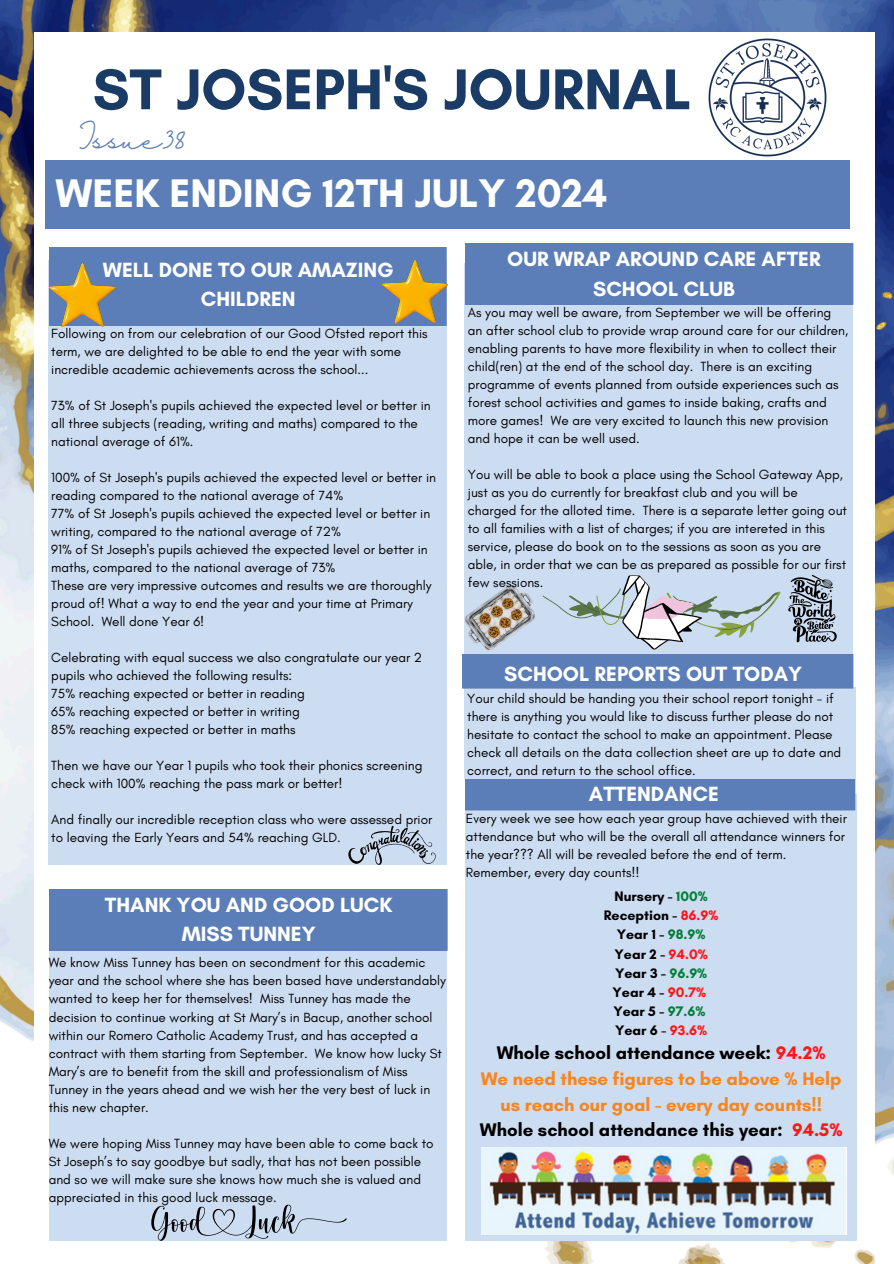
<style>
.page{position:relative;width:894px;height:1264px;background:#fff}
.page>*{position:absolute;margin:0;border:0;box-sizing:border-box;transform-origin:0 0}
.t1{font:700 58.5px "Glacial Indifference";color:#1a3b65}
.t2{font:700 40.65px "Glacial Indifference";color:#fff}
.t3{font:23.7px "Halimun";color:#5c7eb8}
.t4{font:700 21px/29.2px "Glacial Indifference";color:#fff;text-align:center}
.t5{font:700 18.6px "Glacial Indifference";color:#f6861f}
.t6{font:700 18.6px "Glacial Indifference";color:#000}
.t7{font:700 18.6px "Glacial Indifference";color:#ff1616}
.t8{font:700 14.1px/19.2px "Glacial Indifference";color:#000;text-align:center}
.t9{font:13.5px/18px "Glacial Indifference";color:#000}
.s1{color:#008037}
.s2{color:#ff1616}
.s3{color:#420a08}
</style>
<div class="page">
<img style="left:0;top:0;width:893px;height:1263px">
<div style="left:34px;top:32px;width:840px;height:1199px;background:#fff"></div>
<div style="left:45px;top:160px;width:804px;height:69px;background:#5c7eb8"></div>
<img style="left:875px;top:260px;width:18px;height:334px">
<img style="left:708px;top:38px;width:118px;height:118px">
<div style="left:49px;top:906px;width:397px;height:334px;background:#ccdcf1"></div>
<div style="left:465px;top:794px;width:391px;height:446px;background:#ccdcf1"></div>
<img style="left:481px;top:1147px;width:365px;height:87px">
<div style="left:465px;top:778px;width:390px;height:32px;background:#5c7eb8"></div>
<div style="left:464px;top:264px;width:388px;height:390px;background:#ccdcf1"></div>
<div style="left:464px;top:243px;width:389px;height:62px;background:#5c7eb8"></div>
<div style="left:49px;top:260px;width:397px;height:604px;background:#ccdcf1"></div>
<div style="left:49px;top:889px;width:398px;height:61px;background:#5c7eb8"></div>
<svg style="left:151px;top:1204px;width:195px;height:36px"></svg>
<div style="left:464px;top:687px;width:391px;height:91px;background:#ccdcf1"></div>
<svg style="left:462px;top:575px;width:391px;height:113px"></svg>
<div style="left:49px;top:247px;width:397px;height:79px;background:#5c7eb8"></div>
<svg style="left:348px;top:825px;width:88px;height:40px"></svg>
<img style="left:50px;top:263px;width:65px;height:63px">
<img style="left:382px;top:260px;width:65px;height:63px">
<p class="t1" style="left:93px;top:54px;width:600px">ST JOSEPH'S JOURNAL</p>
<h4 class="t3" style="left:78px;top:127px;width:109px">Issue38</h4>
<p class="t2" style="left:55px;top:168px;width:553px">WEEK ENDING 12TH JULY 2024</p>
<h2 class="t4" style="left:232px;top:242px;width:16px">A</h2>
<p class="t4" style="left:103px;top:255px;width:292px">WELL DONE TO OUR AMAZING<br>CHILDREN</p>
<p class="t9" style="left:51px;top:324px;width:378px">Following on from our celebration of our Good Ofsted report this term, we are delighted to be able to end the year with some incredible academic achievements across the school...</p>
<p class="t9" style="left:51px;top:396px;width:381px">73% of St Joseph's pupils achieved the expected level or better in all three subjects (reading, writing and maths) compared to the national average of 61%.</p>
<p class="t9" style="left:51px;top:468px;width:386px">100% of St Joseph's pupils achieved the expected level or better in reading compared to the national average of 74%</p>
<p class="t9" style="left:51px;top:504px;width:380px">77% of St Joseph's pupils achieved the expected level or better in writing, compared to the national average of 72%</p>
<p class="t9" style="left:51px;top:540px;width:378px">91% of St Joseph's pupils achieved the expected level or better in maths, compared to the national average of 73%</p>
<p class="t9" style="left:51px;top:576px;width:381px">These are very impressive outcomes and results we are thoroughly proud of! What a way to end the year and your time at Primary<br>School. Well done Year 6!</p>
<p class="t9" style="left:51px;top:648px;width:372px">Celebrating with equal success we also congratulate our year 2 pupils who achieved the following results:</p>
<p class="t9" style="left:51px;top:684px;width:255px">75% reaching expected or better in reading</p>
<p class="t9" style="left:51px;top:702px;width:250px">65% reaching expected or better in writing</p>
<p class="t9" style="left:51px;top:720px;width:245px">85% reaching expected or better in maths</p>
<p class="t9" style="left:51px;top:756px;width:372px">Then we have our Year 1 pupils who took their phonics screening check with 100% reaching the pass mark or better!</p>
<p class="t9" style="left:51px;top:810px;width:382px">And finally our incredible reception class who were assessed prior to leaving the Early Years and 54% reaching GLD.</p>
<h4 class="t4" style="left:105px;top:890px;width:289px">THANK YOU AND GOOD LUCK<br>MISS TUNNEY</h4>
<h4 class="t9" style="left:49px;top:953px;width:398px">We know Miss Tunney has been on secondment for this academic year and the school where she has been based have understandably wanted to keep her for themselves! Miss Tunney has made the decision to continue working at St Mary’s in Bacup, another school within our Romero Catholic Academy Trust, and has accepted a contract with them starting from September. We know how lucky St Mary’s are to benefit from the skill and professionalism of Miss Tunney in the years ahead and we wish her the very best of luck in this new chapter.</h4>
<p class="t9" style="left:49px;top:1133px;width:386px">We were hoping Miss Tunney may have been able to come back to St Joseph’s to say goodbye but sadly, that has not been possible and so we will make sure she knows how much she is valued and appreciated in this good luck message.</p>
<p class="t4" style="left:507px;top:244px;width:315px">OUR WRAP AROUND CARE AFTER<br>SCHOOL CLUB</p>
<h4 class="t9" style="left:467px;top:303px;width:382px">As you may well be aware, from September we will be offering an after school club to provide wrap around care for our children, enabling parents to have more flexibility in when to collect their child(ren) at the end of the school day. There is an exciting programme of events planned from outside experiences such as forest school activities and games to inside baking, crafts and more games! We are very excited to launch this new provision and hope it can be well used.</h4>
<p class="t9" style="left:467px;top:465px;width:380px">You will be able to book a place using the School Gateway App, just as you do currently for breakfast club and you will be charged for the alloted time. There is a separate letter going out to all families with a list of charges; if you are intereted in this service, please do book on to the sessions as soon as you are able, in order that we can be as prepared as possible for our first few sessions.</p>
<p class="t4" style="left:504px;top:659px;width:299px">SCHOOL REPORTS OUT TODAY</p>
<p class="t9" style="left:467px;top:689px;width:375px">Your child should be handing you their school report tonight - if there is anything you would like to discuss further please do not hesitate to contact the school to make an appointment. Please check all details on the data collection sheet are up to date and correct, and return to the school office.</p>
<p class="t4" style="left:588px;top:779px;width:131px">ATTENDANCE</p>
<h4 class="t9" style="left:466px;top:809px;width:382px">Every week we see how each year group have achieved with their attendance but who will be the overall all attendance winners for the year??? All will be revealed before the end of term.<br>Remember, every day counts!!</h4>
<p class="t8" style="left:603px;top:886px;width:116px">Nursery - <span class="s1">100%<br></span>Reception - <span class="s2">86.9%<br></span>Year 1 - <span class="s1">98.9%<br></span>Year 2 - <span class="s2">94.0%<br></span>Year 3 - <span class="s1">96.9%<br></span>Year 4 - <span class="s2">90.7%<br></span>Year 5 - <span class="s1">97.6%<br></span>Year 6 <span class="s3">-</span> <span class="s2">93.6%</span></p>
<p class="t6" style="left:496px;top:1041px;width:330px">Whole school attendance week: <span class="s2">94.2%</span></p>
<p class="t5" style="left:480px;top:1066px;width:362px">We need these figures to be above % Help</p>
<p class="t5" style="left:500px;top:1092px;width:323px">us reach our goal - every day counts!!</p>
<p class="t6" style="left:479px;top:1118px;width:304px">Whole school attendance this year:</p>
<p class="t7" style="left:792px;top:1118px;width:52px">94.5%</p>
</div>
